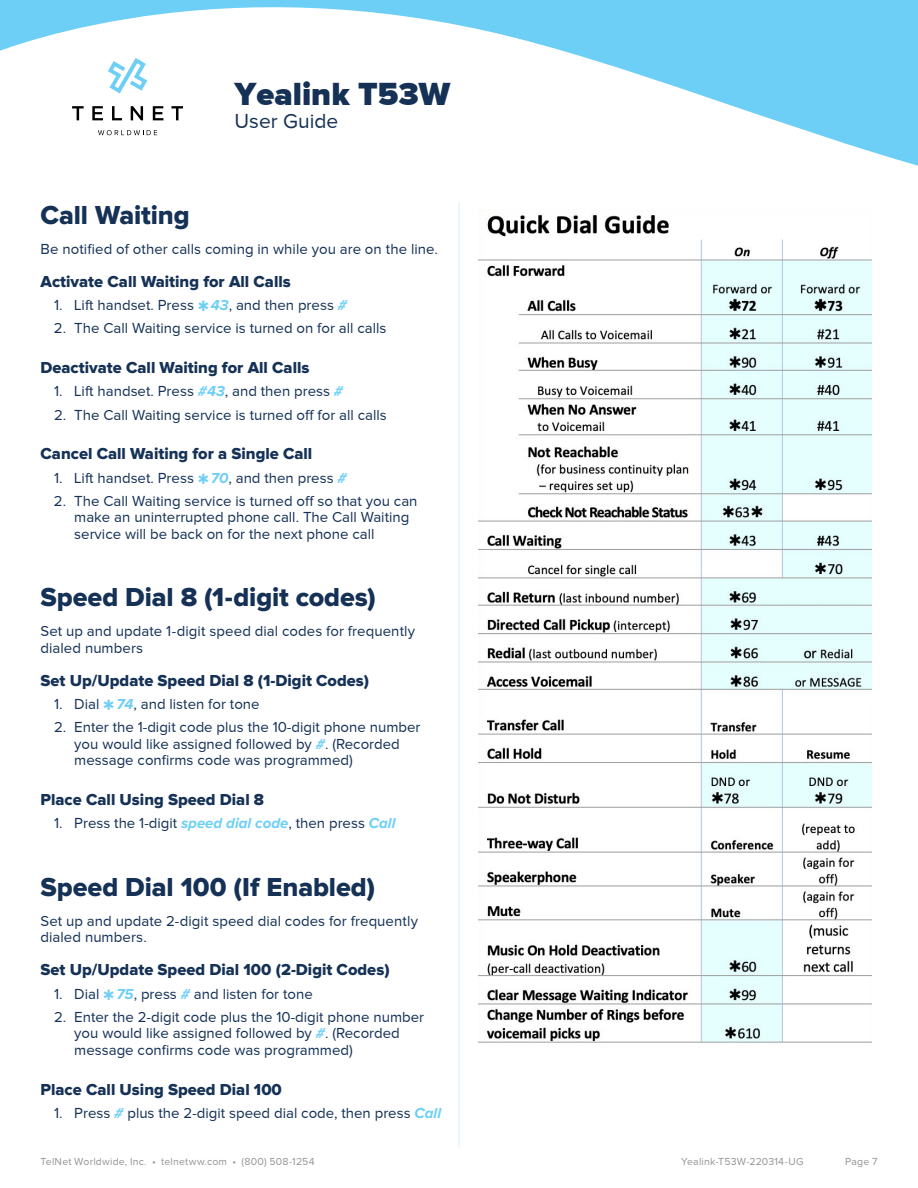
<style>
.page{position:relative;width:918px;height:1188px;background:#fff}
.page>*{position:absolute;margin:0;border:0;box-sizing:border-box;transform-origin:0 0}
.t1{font:900 33px "Proxima Nova";color:#153156}
.t2{font:27px "Proxima Nova Extrabld";letter-spacing:-.005em;color:#153156}
.t3{font:21px "Proxima Nova";color:#153156}
.t4{font:16.5px "Proxima Nova Extrabld";color:#153156}
.t5{font:15px/16.5px "Proxima Nova";color:#153156}
.t6{font:10.5px "Proxima Nova";letter-spacing:.02em;color:#939598}
.s1{font-family:"Proxima Nova Extrabld";font-size:31.5px;color:#6dcff6}
.s2{font-weight:700;font-style:italic;color:#6dcff6}
</style>
<div class="page">
<hr style="left:458px;top:203px;width:2px;height:944px;background:#e1f4fd">
<svg style="left:0;top:0;width:918px;height:166px"></svg>
<img style="left:479px;top:214px;width:392px;height:829px">
<h1 class="t1" style="left:235px;top:75px;width:217px">Yealink T53W</h1>
<h3 class="t3" style="left:235px;top:109px;width:105px">User Guide</h3>
<h2 class="t2" style="left:40px;top:199px;width:151px">Call Waiting</h2>
<p class="t5" style="left:40px;top:240px;width:399px">Be notified of other calls coming in while you are on the line.</p>
<p class="t4" style="left:40px;top:272px;width:252px">Activate Call Waiting for All Calls</p>
<p class="t5" style="left:54px;top:297px;width:295px">1. Lift handset. Press <span class="s1">*</span><span class="s2">43</span>, and then press <span class="s2">#</span></p>
<p class="t5" style="left:54px;top:320px;width:334px">2. The Call Waiting service is turned on for all calls</p>
<p class="t4" style="left:40px;top:358px;width:270px">Deactivate Call Waiting for All Calls</p>
<p class="t5" style="left:54px;top:383px;width:291px">1. Lift handset. Press <span class="s2">#43</span>, and then press <span class="s2">#</span></p>
<p class="t5" style="left:54px;top:406px;width:334px">2. The Call Waiting service is turned off for all calls</p>
<p class="t4" style="left:40px;top:444px;width:273px">Cancel Call Waiting for a Single Call</p>
<p class="t5" style="left:54px;top:469px;width:294px">1. Lift handset. Press <span class="s1">*</span><span class="s2">70</span>, and then press <span class="s2">#</span></p>
<p class="t5" style="left:74px;top:492px;width:345px;text-indent:-20px">2. The Call Waiting service is turned off so that you can make an uninterrupted phone call. The Call Waiting service will be back on for the next phone call</p>
<h2 class="t2" style="left:40px;top:582px;width:337px">Speed Dial 8 (1-digit codes)</h2>
<p class="t5" style="left:40px;top:623px;width:376px">Set up and update 1-digit speed dial codes for frequently dialed numbers</p>
<p class="t4" style="left:40px;top:671px;width:330px">Set Up/Update Speed Dial 8 (1-Digit Codes)</p>
<p class="t5" style="left:54px;top:696px;width:207px">1. Dial <span class="s1">*</span><span class="s2">74</span>, and listen for tone</p>
<p class="t5" style="left:74px;top:719px;width:348px;text-indent:-20px">2. Enter the 1-digit code plus the 10-digit phone number you would like assigned followed by <span class="s2">#</span>. (Recorded message confirms code was programmed)</p>
<p class="t4" style="left:40px;top:790px;width:225px">Place Call Using Speed Dial 8</p>
<p class="t5" style="left:54px;top:815px;width:343px">1. Press the 1-digit <span class="s2">speed dial code</span>, then press <span class="s2">Call</span></p>
<h2 class="t2" style="left:40px;top:871px;width:336px">Speed Dial 100 (If Enabled)</h2>
<p class="t5" style="left:40px;top:912px;width:379px">Set up and update 2-digit speed dial codes for frequently dialed numbers.</p>
<p class="t4" style="left:40px;top:960px;width:351px">Set Up/Update Speed Dial 100 (2-Digit Codes)</p>
<p class="t5" style="left:54px;top:985px;width:260px">1. Dial <span class="s1">*</span><span class="s2">75</span>, press <span class="s2">#</span> and listen for tone</p>
<p class="t5" style="left:74px;top:1008px;width:352px;text-indent:-20px">2. Enter the 2-digit code plus the 10-digit phone number you would like assigned followed by <span class="s2">#</span>. (Recorded message confirms code was programmed)</p>
<p class="t4" style="left:40px;top:1080px;width:243px">Place Call Using Speed Dial 100</p>
<p class="t5" style="left:54px;top:1104px;width:389px">1. Press <span class="s2">#</span> plus the 2-digit speed dial code, then press <span class="s2">Call</span></p>
<p class="t6" style="left:40px;top:1155px;width:276px">TelNet Worldwide, Inc. • telnetww.com • (800) 508-1254</p>
<p class="t6" style="left:681px;top:1155px;width:124px">Yealink-T53W-220314-UG</p>
<p class="t6" style="left:845px;top:1155px;width:34px">Page 7</p>
</div>
